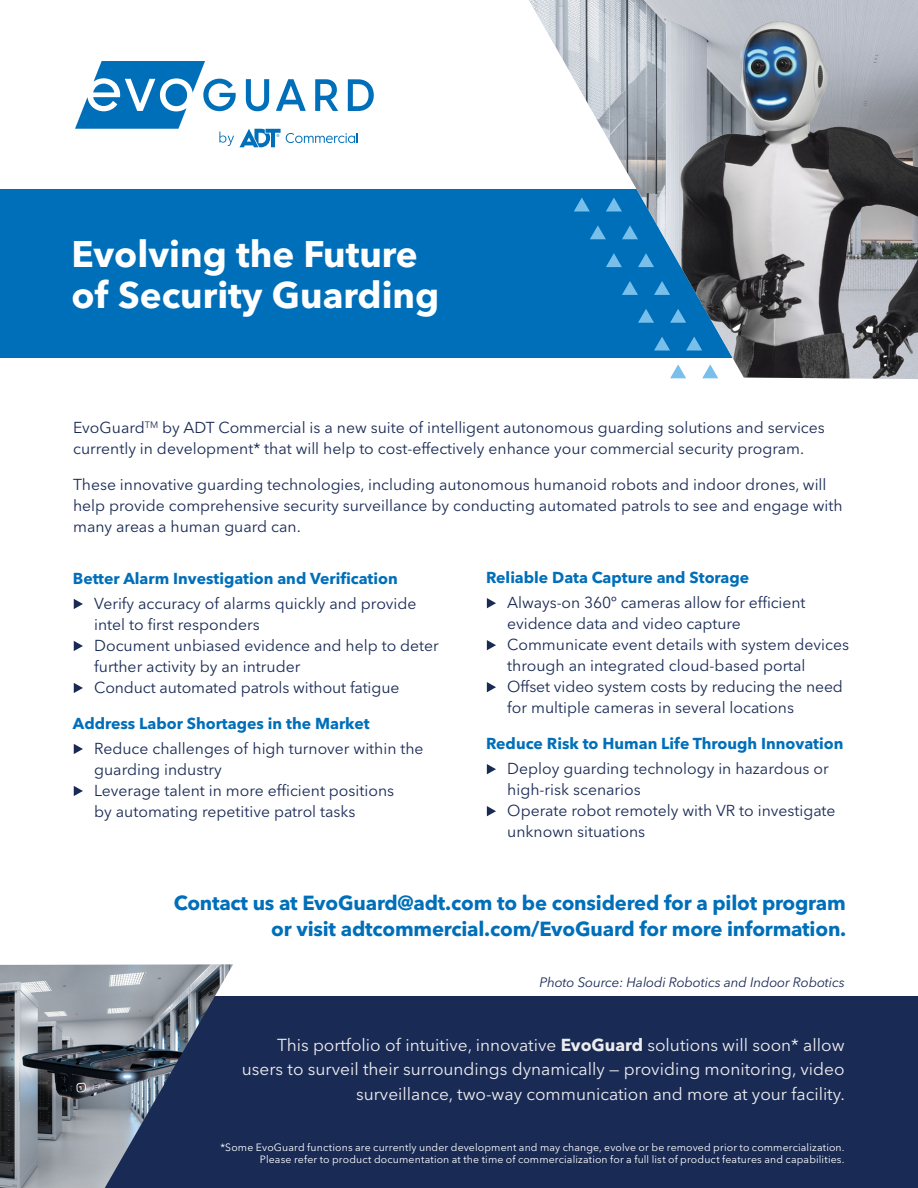
<style>
.page{position:relative;width:918px;height:1188px;background:#fff}
.page>*{position:absolute;margin:0;border:0;box-sizing:border-box;transform-origin:0 0}
.body_2021{font:700 36.75px/40.5px "Avenir Next LT Pro";color:#fff}
.h2_NEW{font:700 20.25px/25.5px "Avenir Next LT Pro";letter-spacing:-.01em;color:#006fb9;text-align:right}
.body_2021-2{font:17.25px/24.5px "Avenir Next LT Pro";color:#ededee;text-align:right}
.body_2021-3{font:15.75px/21px "Avenir Next LT Pro";color:#192a54}
.body_2021-4{font:700 15.75px "Avenir Next LT Pro";color:#006fb9}
.FORM-legal{font:italic 13.5px "Avenir Next LT Pro";letter-spacing:-.01em;color:#192a54}
.FORM-legal-2{font:10.5px/12px "Avenir Next LT Pro";letter-spacing:.015em;color:#fff;text-align:right}
.s1{font-weight:700}
</style>
<div class="page">
<div style="left:0;top:189px;width:774px;height:168px;background:#006fb9"></div>
<img style="left:529px;top:0;width:389px;height:379px">
<svg style="left:702px;top:364px;width:16px;height:14px"></svg>
<svg style="left:670px;top:309px;width:16px;height:14px"></svg>
<svg style="left:670px;top:364px;width:16px;height:14px"></svg>
<svg style="left:686px;top:337px;width:16px;height:14px"></svg>
<svg style="left:638px;top:253px;width:16px;height:14px"></svg>
<svg style="left:638px;top:309px;width:16px;height:14px"></svg>
<svg style="left:654px;top:281px;width:16px;height:14px"></svg>
<svg style="left:654px;top:337px;width:16px;height:14px"></svg>
<svg style="left:606px;top:198px;width:16px;height:13px"></svg>
<svg style="left:606px;top:253px;width:16px;height:14px"></svg>
<svg style="left:622px;top:225px;width:16px;height:14px"></svg>
<svg style="left:622px;top:281px;width:16px;height:14px"></svg>
<svg style="left:574px;top:198px;width:16px;height:13px"></svg>
<svg style="left:590px;top:225px;width:16px;height:14px"></svg>
<div style="left:5px;top:997px;width:913px;height:191px;background:#192a54"></div>
<img style="left:0;top:964px;width:232px;height:224px">
<svg style="left:74px;top:599px;width:9px;height:10px"></svg>
<svg style="left:74px;top:641px;width:9px;height:10px"></svg>
<svg style="left:74px;top:683px;width:9px;height:10px"></svg>
<svg style="left:74px;top:744px;width:9px;height:10px"></svg>
<svg style="left:74px;top:786px;width:9px;height:10px"></svg>
<svg style="left:487px;top:598px;width:9px;height:10px"></svg>
<svg style="left:487px;top:640px;width:9px;height:10px"></svg>
<svg style="left:487px;top:682px;width:9px;height:10px"></svg>
<svg style="left:487px;top:764px;width:9px;height:10px"></svg>
<svg style="left:487px;top:806px;width:9px;height:10px"></svg>
<svg style="left:75px;top:61px;width:299px;height:86px"></svg>
<p class="body_2021" style="left:72px;top:234px;width:369px">Evolving the Future of Security Guarding</p>
<p class="body_2021-3" style="left:73px;top:417px;width:753px">EvoGuard<sup>TM</sup> by ADT Commercial is a new suite of intelligent autonomous guarding solutions and services currently in development* that will help to cost-effectively enhance your commercial security program.</p>
<p class="body_2021-3" style="left:73px;top:474px;width:771px">These innovative guarding technologies, including autonomous humanoid robots and indoor drones, will help provide comprehensive security surveillance by conducting automated patrols to see and engage with many areas a human guard can.</p>
<p class="body_2021-4" style="left:73px;top:569px;width:326px">Better Alarm Investigation and Verification</p>
<p class="body_2021-3" style="left:94px;top:593px;width:324px">Verify accuracy of alarms quickly and provide intel to first responders</p>
<p class="body_2021-3" style="left:94px;top:635px;width:346px">Document unbiased evidence and help to deter further activity by an intruder</p>
<p class="body_2021-3" style="left:94px;top:677px;width:307px">Conduct automated patrols without fatigue</p>
<p class="body_2021-4" style="left:73px;top:714px;width:298px">Address Labor Shortages in the Market</p>
<p class="body_2021-3" style="left:94px;top:738px;width:331px">Reduce challenges of high turnover within the guarding industry</p>
<p class="body_2021-3" style="left:94px;top:780px;width:301px">Leverage talent in more efficient positions by automating repetitive patrol tasks</p>
<p class="body_2021-4" style="left:486px;top:568px;width:265px">Reliable Data Capture and Storage</p>
<p class="body_2021-3" style="left:507px;top:592px;width:300px">Always-on 360º cameras allow for efficient evidence data and video capture</p>
<p class="body_2021-3" style="left:507px;top:634px;width:343px">Communicate event details with system devices through an integrated cloud-based portal</p>
<p class="body_2021-3" style="left:507px;top:676px;width:337px">Offset video system costs by reducing the need for multiple cameras in several locations</p>
<p class="body_2021-4" style="left:486px;top:734px;width:359px">Reduce Risk to Human Life Through Innovation</p>
<p class="body_2021-3" style="left:507px;top:758px;width:323px">Deploy guarding technology in hazardous or high-risk scenarios</p>
<p class="body_2021-3" style="left:507px;top:800px;width:330px">Operate robot remotely with VR to investigate unknown situations</p>
<h2 class="h2_NEW" style="left:174px;top:890px;width:674px">Contact us at EvoGuard@adt.com to be considered for a pilot program or visit adtcommercial.com/EvoGuard for more information.</h2>
<p class="FORM-legal" style="left:539px;top:974px;width:307px">Photo Source: Halodi Robotics and Indoor Robotics</p>
<p class="body_2021-2" style="left:242px;top:1032px;width:605px">This portfolio of intuitive, innovative <span class="s1">EvoGuard</span> solutions will soon* allow users to surveil their surroundings dynamically — providing monitoring, video surveillance, two-way communication and more at your facility.</p>
<p class="FORM-legal-2" style="left:220px;top:1141px;width:626px">*Some EvoGuard functions are currently under development and may change, evolve or be removed prior to commercialization.<br>Please refer to product documentation at the time of commercialization for a full list of product features and capabilities.</p>
</div>
